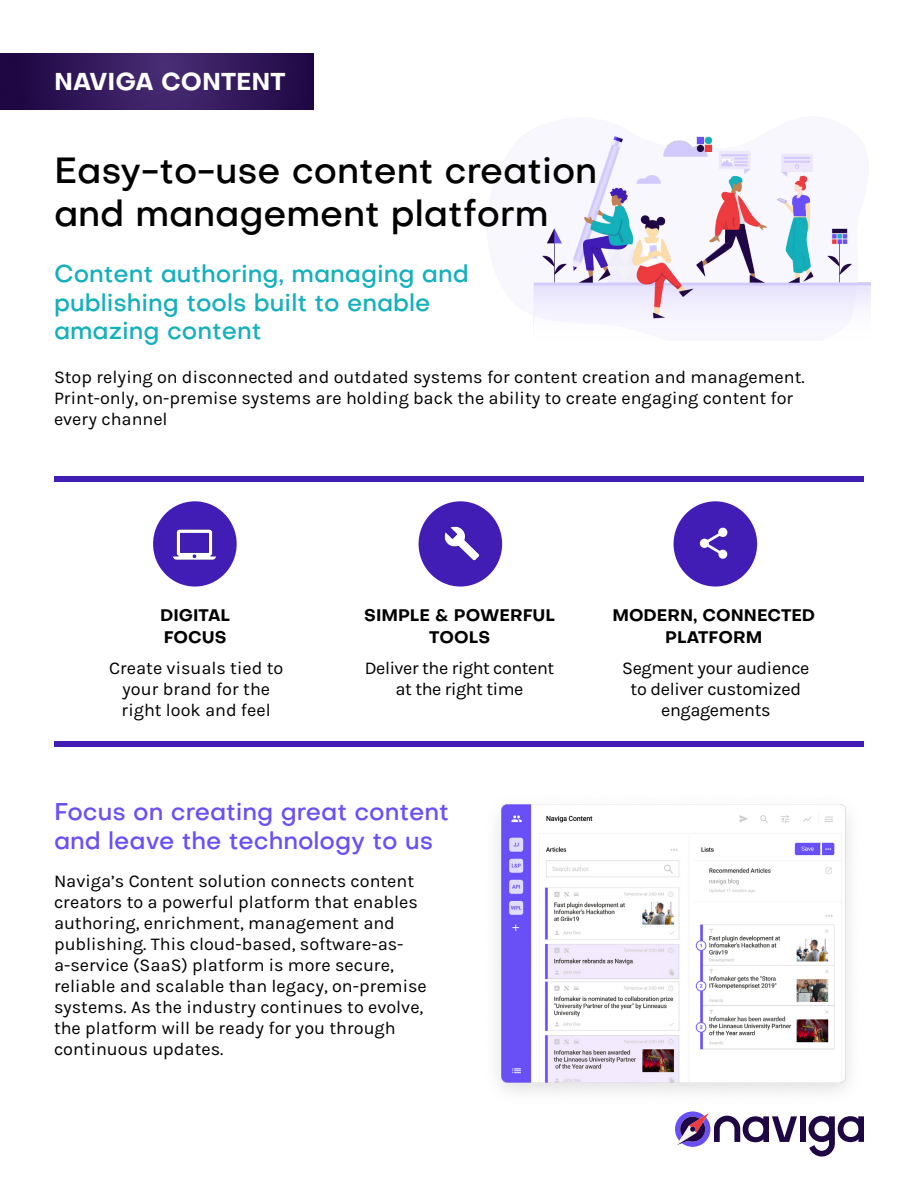
<style>
.page{position:relative;width:918px;height:1188px;background:#fff}
.page>*{position:absolute;margin:0;border:0;box-sizing:border-box;transform-origin:0 0}
.t1{font:500 36px/43.2px "Objectivity";color:#000}
.t2{font:500 24px/28.5px "Objectivity";color:#14b0bc}
.t3{font:500 24px/28.5px "Objectivity";color:#6950f6}
.t4{font:700 24px "Objectivity";color:#fff}
.t5{font:18px/21px "Karla";color:#000}
.t6{font:18px/21px "Karla";letter-spacing:-.02em;color:#000;text-align:center}
.t7{font:18px/21px "Karla";letter-spacing:-.025em;color:#000;text-align:center}
.t8{font:700 16.5px/21px "Objectivity";color:#000;text-align:center}
</style>
<div class="page">
<img style="left:487px;top:117px;width:384px;height:207px">
<div style="left:800px;top:1116px;width:6px;height:26px;background:#1f0744"></div>
<svg style="left:809px;top:1116px;width:55px;height:41px"></svg>
<svg style="left:675px;top:1111px;width:122px;height:36px"></svg>
<img style="left:0;top:53px;width:314px;height:56px">
<div style="left:419px;top:501px;width:83px;height:86px;background:#411cb5;border-radius:50%"></div>
<div style="left:674px;top:501px;width:83px;height:86px;background:#411cb5;border-radius:50%"></div>
<div style="left:153px;top:501px;width:84px;height:86px;background:#411cb5;border-radius:50%"></div>
<div style="left:54px;top:476px;width:810px;height:6px;background:#411cb5"></div>
<div style="left:54px;top:742px;width:810px;height:5px;background:#411cb5"></div>
<svg style="left:700px;top:528px;width:27px;height:31px"></svg>
<img style="left:498px;top:804px;width:351px;height:288px">
<img style="left:174px;top:529px;width:42px;height:31px">
<img style="left:444px;top:526px;width:36px;height:35px">
<h2 class="t4" style="left:54px;top:64px;width:233px">NAVIGA CONTENT</h2>
<h1 class="t1" style="left:54px;top:148px;width:545px">Easy-to-use content creation and management platform</h1>
<h2 class="t2" style="left:54px;top:259px;width:416px">Content authoring, managing and publishing tools built to enable amazing content</h2>
<p class="t5" style="left:54px;top:366px;width:752px">Stop relying on disconnected and outdated systems for content creation and management.<br>Print-only, on-premise systems are holding back the ability to create engaging content for every channel</p>
<p class="t8" style="left:160px;top:605px;width:72px;text-align:left">DIGITAL<br>FOCUS</p>
<p class="t8" style="left:364px;top:605px;width:192px">SIMPLE &amp; POWERFUL<br>TOOLS</p>
<p class="t8" style="left:612px;top:605px;width:204px">MODERN, CONNECTED<br>PLATFORM</p>
<p class="t5" style="left:109px;top:658px;width:176px;text-align:center">Create visuals tied to your brand for the right look and feel</p>
<p class="t7" style="left:365px;top:658px;width:191px">Deliver the right content at the right time</p>
<p class="t6" style="left:622px;top:658px;width:189px">Segment your audience to deliver customized engagements</p>
<h2 class="t3" style="left:54px;top:797px;width:396px">Focus on creating great content and leave the technology to us</h2>
<p class="t5" style="left:54px;top:871px;width:374px">Naviga’s Content solution connects content creators to a powerful platform that enables authoring, enrichment, management and publishing. This cloud-based, software-as&shy;a-service (SaaS) platform is more secure, reliable and scalable than legacy, on-premise systems. As the industry continues to evolve, the platform will be ready for you through continuous updates.</p>
</div>
